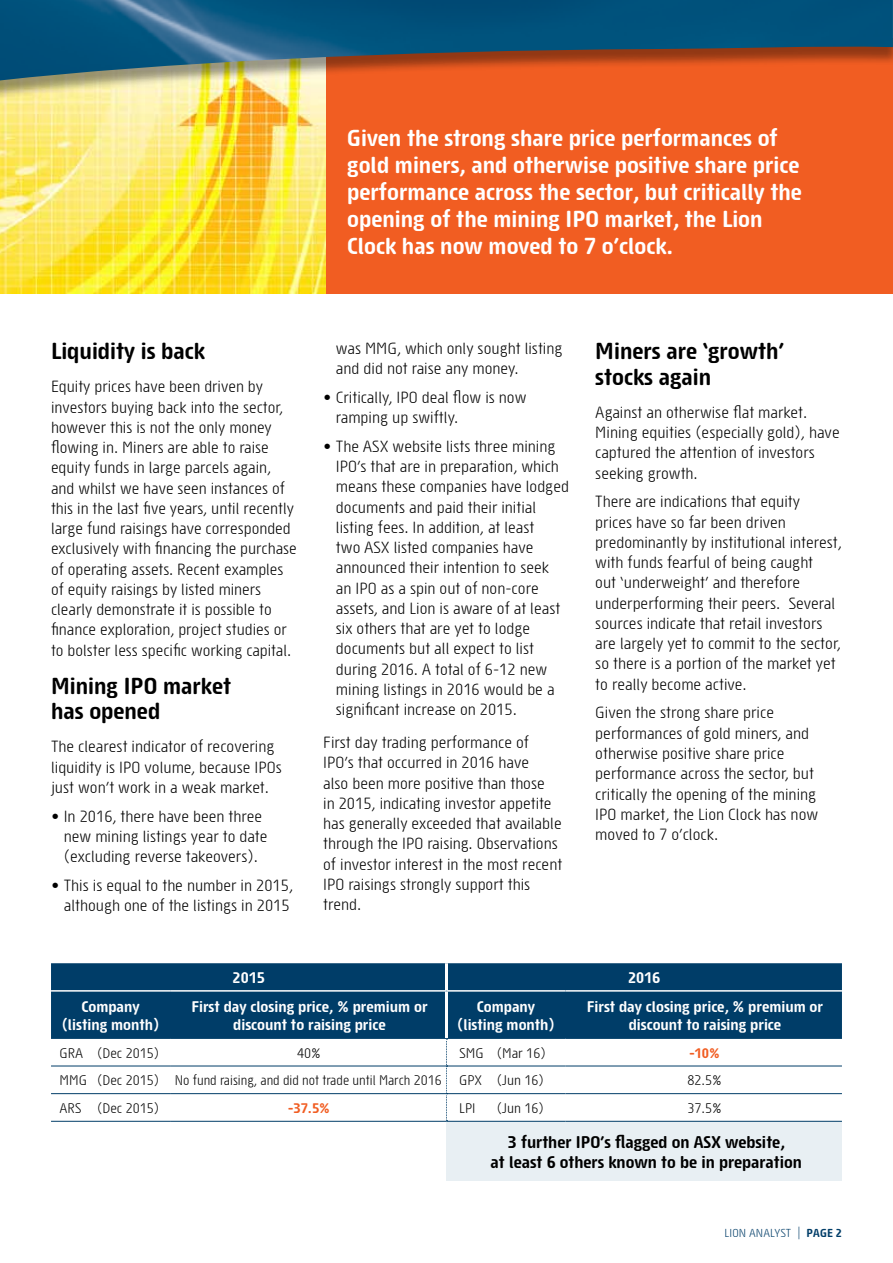
<style>
.page{position:relative;width:893px;height:1263px;background:#fff}
.page>*{position:absolute;margin:0;border:0;box-sizing:border-box;transform-origin:0 0}
.t1{font:700 22.5px/27px "Sys";color:#fff}
.t2{font:700 22.5px/25.5px "Sys";color:#000}
.t3{font:700 16.5px/19.8px "Sys";color:#000;text-align:center}
.t4{font:15.75px/20.2px "Sys";color:#000}
.t5{font:700 15px/18px "Sys";color:#fff;text-align:center}
.t6{font:13.5px "Sys";color:#000}
.t7{font:700 13.5px "Sys";color:#f15d22}
.t8{font:11.25px "Sys";color:#003d68}
.t9{font:700 11.25px "Sys";color:#003d68}
.s1{font-weight:400}
</style>
<div class="page">
<img style="left:0;top:100px;width:326px;height:193px">
<div style="left:326px;top:38px;width:567px;height:255px;background:#f15d22"></div>
<div style="left:0;top:0;width:893px;height:100px;background:#000;opacity:.4"></div>
<img style="left:0;top:0;width:893px;height:80px">
<div style="left:51px;top:963px;width:791px;height:75px;background:#003d68"></div>
<div style="left:446px;top:1121px;width:396px;height:60px;background:#e8eff3"></div>
<hr style="left:51px;top:1038px;width:119px;height:1px;background:#003d68">
<hr style="left:170px;top:1038px;width:276px;height:1px;background:#003d68">
<hr style="left:446px;top:1038px;width:120px;height:1px;background:#003d68">
<hr style="left:566px;top:1038px;width:276px;height:1px;background:#003d68">
<hr style="left:51px;top:1065px;width:119px;height:1px;background:#003d68">
<hr style="left:170px;top:1065px;width:276px;height:1px;background:#003d68">
<hr style="left:447px;top:1065px;width:119px;height:1px;background:#003d68">
<hr style="left:566px;top:1065px;width:276px;height:1px;background:#003d68">
<hr style="left:51px;top:1093px;width:119px;height:1px;background:#003d68">
<hr style="left:170px;top:1093px;width:276px;height:1px;background:#003d68">
<hr style="left:447px;top:1093px;width:119px;height:1px;background:#003d68">
<hr style="left:566px;top:1093px;width:276px;height:1px;background:#003d68">
<hr style="left:51px;top:1121px;width:119px;height:1px;background:#003d68">
<hr style="left:170px;top:1121px;width:276px;height:1px;background:#003d68">
<hr style="left:445px;top:963px;width:3px;height:27px;background:#fff">
<hr style="left:445px;top:992px;width:3px;height:46px;background:#fff">
<svg style="left:446px;top:1039px;width:1px;height:82px"></svg>
<hr style="left:446px;top:1121px;width:120px;height:1px;background:#003d68">
<hr style="left:566px;top:1121px;width:276px;height:1px;background:#003d68">
<hr style="left:51px;top:990px;width:119px;height:2px;background:#fff">
<hr style="left:170px;top:990px;width:276px;height:2px;background:#fff">
<hr style="left:446px;top:990px;width:120px;height:2px;background:#fff">
<hr style="left:566px;top:990px;width:276px;height:2px;background:#fff">
<h1 class="t1" style="left:347px;top:124px;width:456px">Given the strong share price performances of gold miners, and otherwise positive share price performance across the sector, but critically the opening of the mining IPO market, the Lion Clock has now moved to 7 o’clock.</h1>
<h1 class="t2" style="left:51px;top:337px;width:155px">Liquidity is back</h1>
<p class="t4" style="left:51px;top:376px;width:247px">Equity prices have been driven by investors buying back into the sector, however this is not the only money flowing in. Miners are able to raise equity funds in large parcels again, and whilst we have seen instances of this in the last five years, until recently large fund raisings have corresponded exclusively with financing the purchase of operating assets. Recent examples of equity raisings by listed miners clearly demonstrate it is possible to finance exploration, project studies or to bolster less specific working capital.</p>
<h1 class="t2" style="left:51px;top:672px;width:182px">Mining IPO market has opened</h1>
<p class="t4" style="left:51px;top:736px;width:232px">The clearest indicator of recovering liquidity is IPO volume, because IPOs just won’t work in a weak market.</p>
<p class="t4" style="left:64px;top:805px;width:205px;text-indent:-13px">• In 2016, there have been three new mining listings year to date (excluding reverse takeovers).</p>
<p class="t4" style="left:51px;top:875px;width:244px;text-align:center">• This is equal to the number in 2015, although one of the listings in 2015</p>
<p class="t4" style="left:336px;top:337px;width:228px">was MMG, which only sought listing and did not raise any money.</p>
<p class="t4" style="left:336px;top:386px;width:192px;text-indent:-13px">• Critically, IPO deal flow is now ramping up swiftly.</p>
<p class="t4" style="left:336px;top:435px;width:235px;text-indent:-13px">• The ASX website lists three mining<br>IPO’s that are in preparation, which means these companies have lodged documents and paid their initial listing fees. In addition, at least<br>two ASX listed companies have announced their intention to seek<br>an IPO as a spin out of non-core assets, and Lion is aware of at least six others that are yet to lodge documents but all expect to list during 2016. A total of 6-12 new mining listings in 2016 would be a significant increase on 2015.</p>
<p class="t4" style="left:323px;top:732px;width:241px">First day trading performance of IPO’s that occurred in 2016 have<br>also been more positive than those<br>in 2015, indicating investor appetite has generally exceeded that available through the IPO raising. Observations of investor interest in the most recent IPO raisings strongly support this trend.</p>
<h1 class="t2" style="left:595px;top:337px;width:190px">Miners are ‘growth’ stocks again</h1>
<p class="t4" style="left:595px;top:401px;width:246px">Against an otherwise flat market.<br>Mining equities (especially gold), have captured the attention of investors seeking growth.</p>
<p class="t4" style="left:595px;top:491px;width:248px">There are indications that equity<br>prices have so far been driven predominantly by institutional interest, with funds fearful of being caught<br>out ‘underweight’ and therefore underperforming their peers. Several sources indicate that retail investors are largely yet to commit to the sector, so there is a portion of the market yet to really become active.</p>
<p class="t4" style="left:595px;top:702px;width:224px">Given the strong share price performances of gold miners, and otherwise positive share price performance across the sector, but critically the opening of the mining<br>IPO market, the Lion Clock has now moved to 7 o’clock.</p>
<p class="t5" style="left:233px;top:968px;width:34px">2015</p>
<p class="t5" style="left:628px;top:968px;width:34px">2016</p>
<p class="t5" style="left:62px;top:997px;width:99px">Company (listing month)</p>
<p class="t5" style="left:191px;top:997px;width:238px">First day closing price, % premium or discount to raising price</p>
<p class="t5" style="left:457px;top:997px;width:99px">Company (listing month)</p>
<p class="t5" style="left:587px;top:997px;width:238px">First day closing price, % premium or discount to raising price</p>
<p class="t6" style="left:60px;top:1044px;width:101px">GRA (Dec 2015)</p>
<p class="t6" style="left:297px;top:1044px;width:25px">40%</p>
<p class="t6" style="left:459px;top:1044px;width:88px">SMG (Mar 16)</p>
<p class="t7" style="left:689px;top:1044px;width:32px">-10%</p>
<p class="t6" style="left:60px;top:1072px;width:384px">MMG (Dec 2015) No fund raising, and did not trade until March 2016</p>
<p class="t6" style="left:459px;top:1072px;width:86px">GPX (Jun 16)</p>
<p class="t6" style="left:687px;top:1072px;width:36px">82.5%</p>
<p class="t6" style="left:60px;top:1099px;width:101px">ARS (Dec 2015)</p>
<p class="t7" style="left:288px;top:1099px;width:43px">-37.5%</p>
<p class="t6" style="left:459px;top:1099px;width:18px">LPI</p>
<p class="t6" style="left:497px;top:1099px;width:49px">(Jun 16)</p>
<p class="t6" style="left:687px;top:1099px;width:36px">37.5%</p>
<p class="t3" style="left:491px;top:1131px;width:313px">3 further IPO’s flagged on ASX website,<br>at least 6 others known to be in preparation</p>
<p class="t8" style="left:724px;top:1225px;width:11px">Lion</p>
<p class="t8" style="left:749px;top:1225px;width:14px">Analyst</p>
<p class="t9" style="left:797px;top:1225px;width:24px"><span class="s1">|</span> page</p>
<p class="t9" style="left:836px;top:1225px;width:8px">2</p>
</div>
